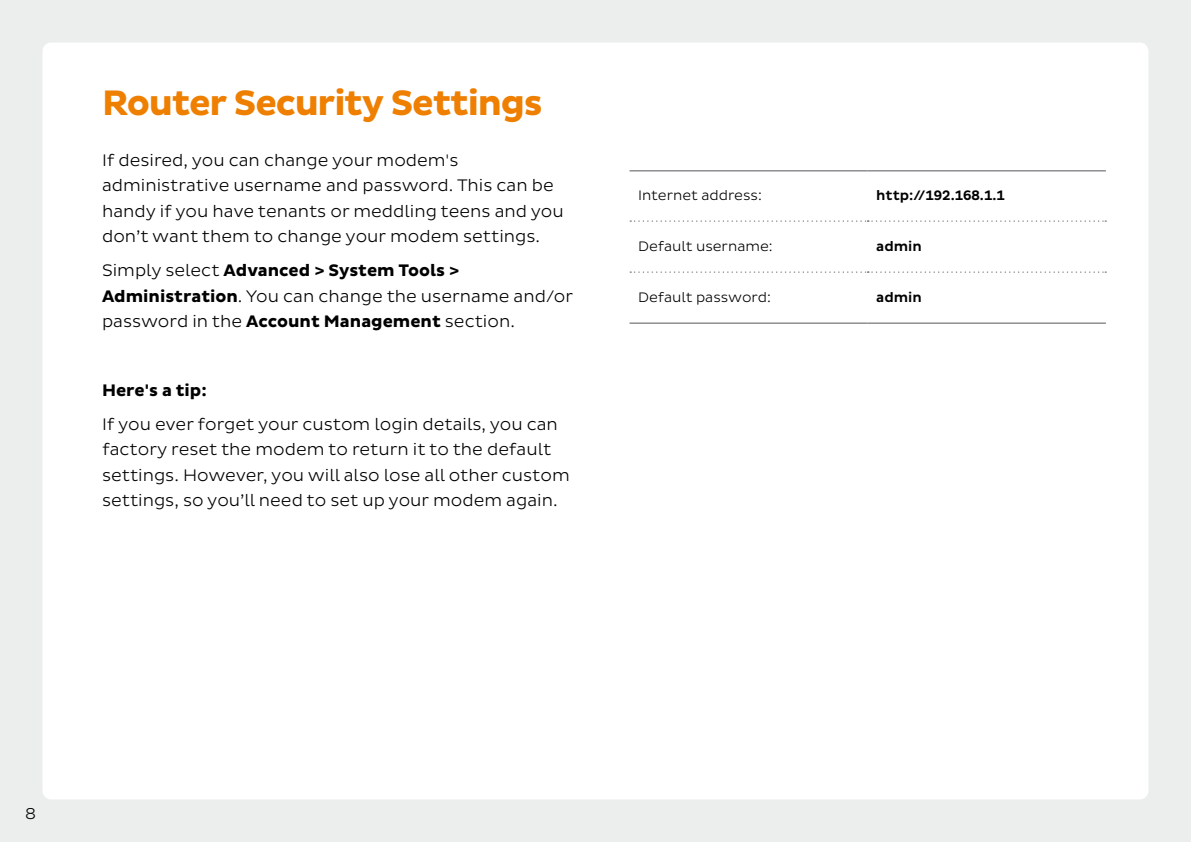
<style>
.page{position:relative;width:1191px;height:842px;background:#eceded}
.page>*{position:absolute;margin:0;border:0;box-sizing:border-box;transform-origin:0 0}
.t1{font:700 36px "Pluto Sans";letter-spacing:-.035em;color:#ee7f00}
.t2{font:300 17px/25.6px "Pluto Sans";color:#000}
.t3{font:300 16px "Pluto Sans";color:#000}
.t4{font:300 14px "Pluto Sans";color:#000}
.t5{font:500 14px "Pluto Sans";color:#000}
.s1{font-weight:700}
</style>
<div class="page">
<div style="left:43px;top:43px;width:1105px;height:756px;background:#fff;border-radius:9px"></div>
<svg style="left:630px;top:220px;width:476px;height:2px"></svg>
<svg style="left:630px;top:271px;width:476px;height:2px"></svg>
<hr style="left:629px;top:170px;width:238px;height:1px;background:#87888a">
<hr style="left:867px;top:170px;width:239px;height:1px;background:#87888a">
<hr style="left:629px;top:322px;width:238px;height:2px;background:#87888a">
<hr style="left:867px;top:322px;width:239px;height:2px;background:#87888a">
<h2 class="t1" style="left:102px;top:82px;width:442px">Router Security Settings</h2>
<p class="t2" style="left:102px;top:147px;width:463px">If desired, you can change your modem's administrative username and password. This can be handy if you have tenants or meddling teens and you don’t want them to change your modem settings.</p>
<p class="t2" style="left:102px;top:258px;width:473px">Simply select <span class="s1">Advanced &gt; System Tools &gt;<br>Administration</span>. You can change the username and/or password in the <span class="s1">Account Management</span> section.</p>
<p class="t2" style="left:102px;top:373px;width:457px;line-height:34px"><span class="s1">Here's a tip:<br></span>If you ever forget your custom login details, you can</p>
<p class="t2" style="left:102px;top:437px;width:469px">factory reset the modem to return it to the default settings. However, you will also lose all other custom settings, so you’ll need to set up your modem again.</p>
<p class="t4" style="left:638px;top:187px;width:125px">Internet address:</p>
<p class="t5" style="left:876px;top:187px;width:130px">http://192.168.1.1</p>
<p class="t4" style="left:638px;top:238px;width:136px">Default username:</p>
<p class="t5" style="left:876px;top:238px;width:47px">admin</p>
<p class="t4" style="left:638px;top:289px;width:134px">Default password:</p>
<p class="t5" style="left:876px;top:289px;width:47px">admin</p>
<p class="t3" style="left:25px;top:805px;width:12px">8</p>
</div>
